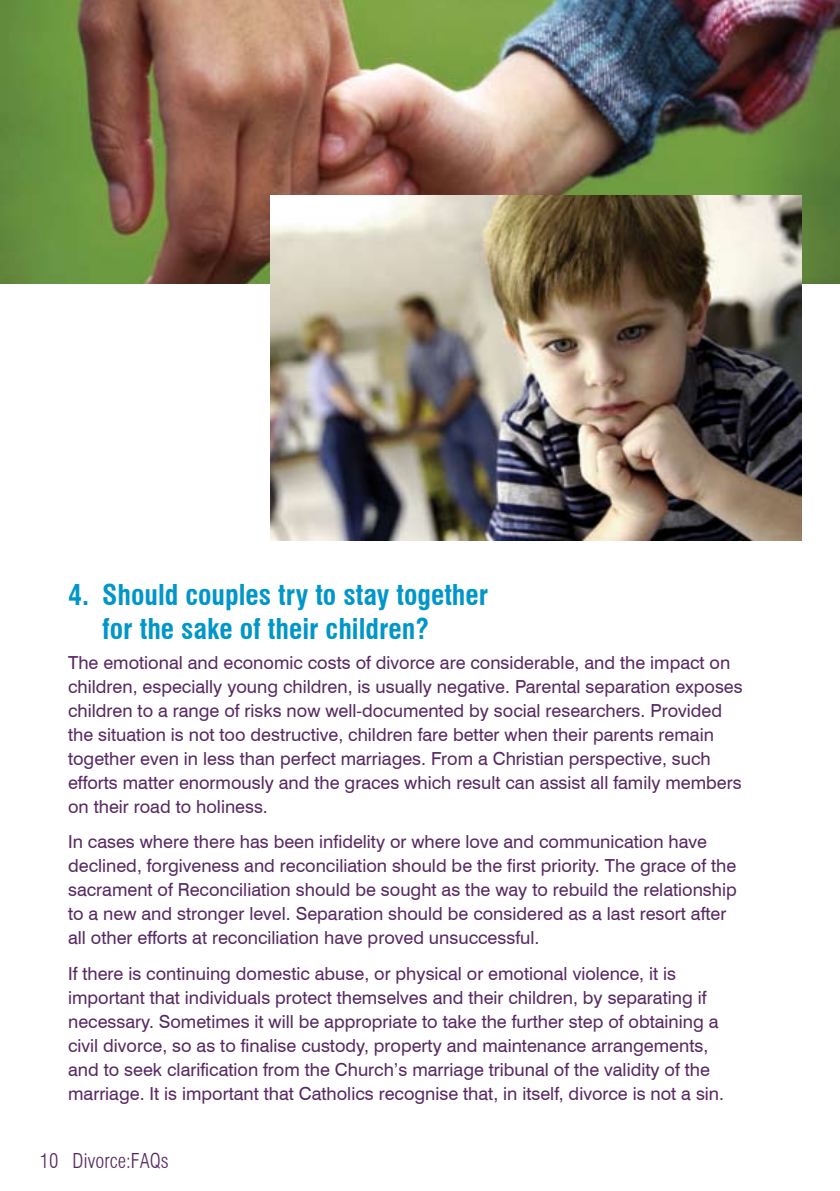
<style>
.page{position:relative;width:840px;height:1191px;background:#fff}
.page>*{position:absolute;margin:0;border:0;box-sizing:border-box;transform-origin:0 0}
.t1{font:700 condensed 28px/33.6px "Swiss 721 BT";color:#0096ca}
.t2{font:300 condensed 20px "Swiss 721 BT";color:#572861}
.t3{font:18px/24px "Swiss 721 BT";color:#572861}
</style>
<div class="page">
<img style="left:0;top:0;width:839px;height:283px">
<img style="left:270px;top:195px;width:530px;height:346px">
<h1 class="t1" style="left:102px;top:578px;width:387px;text-indent:-34px">4. Should couples try to stay together for the sake of their children?</h1>
<p class="t3" style="left:68px;top:650px;width:675px">The emotional and economic costs of divorce are considerable, and the impact on children, especially young children, is usually negative. Parental separation exposes children to a range of risks now well-documented by social researchers. Provided the situation is not too destructive, children fare better when their parents remain together even in less than perfect marriages. From a Christian perspective, such efforts matter enormously and the graces which result can assist all family members on their road to holiness.</p>
<p class="t3" style="left:68px;top:829px;width:669px">In cases where there has been infidelity or where love and communication have declined, forgiveness and reconciliation should be the first priority. The grace of the sacrament of Reconciliation should be sought as the way to rebuild the relationship to a new and stronger level. Separation should be considered as a last resort after all other efforts at reconciliation have proved unsuccessful.</p>
<p class="t3" style="left:68px;top:961px;width:657px">If there is continuing domestic abuse, or physical or emotional violence, it is important that individuals protect themselves and their children, by separating if necessary. Sometimes it will be appropriate to take the further step of obtaining a civil divorce, so as to finalise custody, property and maintenance arrangements, and to seek clarification from the Church’s marriage tribunal of the validity of the marriage. It is important that Catholics recognise that, in itself, divorce is not a sin.</p>
<p class="t2" style="left:40px;top:1148px;width:130px">10 Divorce:FAQs</p>
</div>
